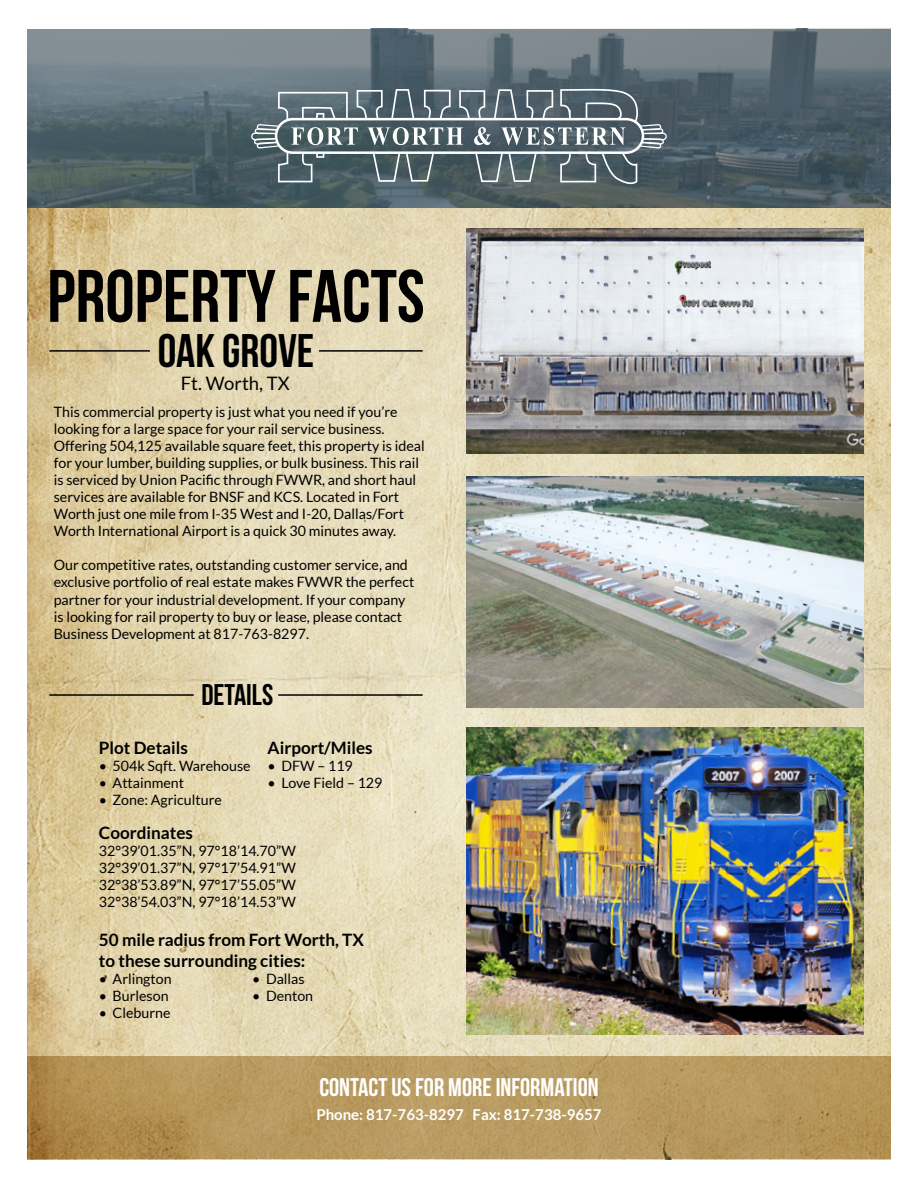
<style>
.page{position:relative;width:918px;height:1188px;background:#fff}
.page>*{position:absolute;margin:0;border:0;box-sizing:border-box;transform-origin:0 0}
.t1{font:700 74.1px "Bebas Neue";color:#000}
.t2{font:700 47.1px "Bebas Neue";color:#000}
.t3{font:700 29.85px "Bebas Neue";color:#000}
.t4{font:700 25.5px "Bebas Neue";color:#fff}
.t5{font:18.6px "Lato";color:#000}
.t6{font:700 17.1px/20.5px "Lato";color:#000}
.t7{font:700 15px "Lato";color:#fff}
.t8{font:14.25px/17.1px "Lato";color:#000}
</style>
<div class="page">
<img style="left:27px;top:207px;width:864px;height:849px">
<svg style="left:27px;top:29px;width:864px;height:178px;background:#5c6b73"></svg>
<svg style="left:251px;top:89px;width:416px;height:95px;background:#68777e"></svg>
<img style="left:467px;top:727px;width:397px;height:308px">
<svg style="left:27px;top:1056px;width:864px;height:103px;background:#b6965b"></svg>
<img style="left:467px;top:229px;width:397px;height:225px">
<img style="left:467px;top:476px;width:397px;height:231px">
<hr style="left:319px;top:350px;width:104px;height:2px;background:#000">
<hr style="left:49px;top:350px;width:101px;height:2px;background:#000">
<hr style="left:278px;top:694px;width:145px;height:2px;background:#000">
<hr style="left:49px;top:694px;width:145px;height:2px;background:#000">
<h1 class="t1" style="left:47px;top:256px;width:379px">PROPERTY FACTS</h1>
<h2 class="t2" style="left:158px;top:325px;width:158px">OAK GROVE</h2>
<h3 class="t5" style="left:181px;top:373px;width:110px">Ft. Worth, TX</h3>
<p class="t8" style="left:54px;top:403px;width:372px">This commercial property is just what you need if you’re looking for a large space for your rail service business.<br>Offering 504,125 available square feet, this property is ideal for your lumber, building supplies, or bulk business. This rail is serviced by Union Pacific through FWWR, and short haul services are available for BNSF and KCS. Located in Fort Worth just one mile from I-35 West and I-20, Dallas/Fort Worth International Airport is a quick 30 minutes away.</p>
<p class="t8" style="left:54px;top:557px;width:362px">Our competitive rates, outstanding customer service, and exclusive portfolio of real estate makes FWWR the perfect partner for your industrial development. If your company is looking for rail property to buy or lease, please contact Business Development at 817-763-8297.</p>
<h3 class="t3" style="left:201px;top:679px;width:73px">DETAILS</h3>
<p class="t6" style="left:99px;top:737px;width:91px">Plot Details</p>
<p class="t8" style="left:99px;top:757px;width:153px">• 504k Sqft. Warehouse</p>
<p class="t8" style="left:99px;top:774px;width:87px">• Attainment</p>
<p class="t8" style="left:99px;top:791px;width:124px">• Zone: Agriculture</p>
<p class="t6" style="left:268px;top:737px;width:107px">Airport/Miles</p>
<p class="t8" style="left:268px;top:757px;width:87px">• DFW – 119</p>
<p class="t8" style="left:268px;top:774px;width:116px">• Love Field – 129</p>
<p class="t6" style="left:99px;top:822px;width:96px">Coordinates</p>
<p class="t8" style="left:99px;top:842px;width:199px;text-align:justify">32°39’01.35”N, 97°18’14.70”W 32°39’01.37”N, 97°17’54.91”W 32°38’53.89”N, 97°17’55.05”W 32°38’54.03”N, 97°18’14.53”W</p>
<p class="t6" style="left:99px;top:930px;width:267px">50 mile radius from Fort Worth, TX to these surrounding cities:</p>
<p class="t8" style="left:99px;top:970px;width:74px">• Arlington</p>
<p class="t8" style="left:99px;top:987px;width:71px">• Burleson</p>
<p class="t8" style="left:99px;top:1004px;width:73px">• Cleburne</p>
<p class="t8" style="left:252px;top:970px;width:54px">• Dallas</p>
<p class="t8" style="left:252px;top:987px;width:62px">• Denton</p>
<h3 class="t4" style="left:319px;top:1074px;width:281px">CONTACT US FOR MORE INFORMATION</h3>
<p class="t7" style="left:316px;top:1106px;width:287px">Phone: 817-763-8297 Fax: 817-738-9657</p>
</div>
